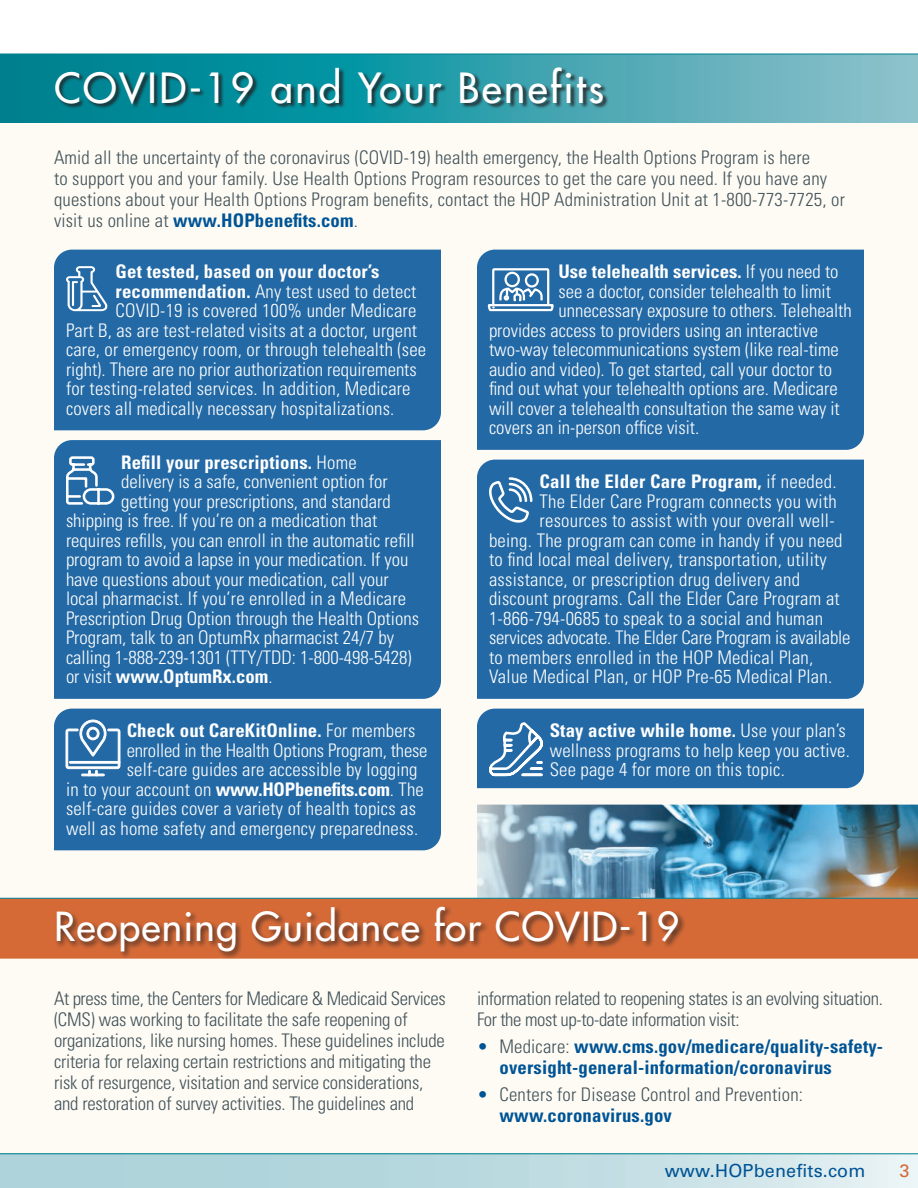
<style>
.page{position:relative;width:918px;height:1188px;background:#fff}
.page>*{position:absolute;margin:0;border:0;box-sizing:border-box;transform-origin:0 0}
.CK_A_head{font:500 40.5px "Futura Std";letter-spacing:.06em;color:#fff}
.CK_Body{font:500 39px "Futura Std";letter-spacing:.03em;color:#fff}
.box_text_1{font:300 condensed 18.75px/19.5px "Univers LT Std";color:#fff}
.CK_Body-2{font:300 condensed 18.75px/21px "Univers LT Std";letter-spacing:-.01em;color:#425159}
.CK_Body-3{font:300 condensed 18.75px/21px "Univers LT Std";letter-spacing:.01em;color:#425159}
.box_text_1-2{font:700 condensed 18.75px "Univers LT Std";letter-spacing:.01em;color:#fff}
.t1{font:700 condensed 18.75px/21px "Univers LT Std";letter-spacing:.01em;color:#005495}
.CK_Body-4{font:18px "Univers LT Std";letter-spacing:.01em;color:#005495}
.t2{font:18px "Univers LT Std";color:#d56a37}
.s1{font-weight:700;color:#005495}
.s2{font-weight:700}
.s3{font-weight:300}
.s4{font-weight:300;font-size:18.6px}
.s5{font-weight:300;color:#425159}
.s6{font-size:18.6px;color:#005495}
</style>
<div class="page">
<div style="left:0;top:121px;width:918px;height:1049px;background:#fdfbf4"></div>
<div style="left:0;top:898px;width:918px;height:61px;background:#d56a37"></div>
<svg style="left:0;top:55px;width:918px;height:67px;background:#44a4b1"></svg>
<div style="left:55px;top:67px;width:554px;height:43px;background:#231f20;opacity:.85"></div>
<img style="left:477px;top:805px;width:441px;height:93px">
<hr style="left:0;top:898px;width:918px;height:1px;background:#007f8d">
<div style="left:54px;top:250px;width:387px;height:180px;background:#2369a5"></div>
<div style="left:54px;top:440px;width:387px;height:259px;background:#2369a5"></div>
<div style="left:54px;top:709px;width:387px;height:141px;background:#2369a5"></div>
<svg style="left:66px;top:266px;width:42px;height:45px"></svg>
<svg style="left:65px;top:455px;width:51px;height:51px"></svg>
<svg style="left:65px;top:719px;width:56px;height:57px"></svg>
<div style="left:477px;top:250px;width:387px;height:200px;background:#2369a5"></div>
<div style="left:477px;top:460px;width:387px;height:239px;background:#2369a5"></div>
<svg style="left:487px;top:267px;width:68px;height:46px"></svg>
<svg style="left:488px;top:476px;width:46px;height:64px;background:#4b84b5"></svg>
<div style="left:477px;top:709px;width:387px;height:79px;background:#2369a5"></div>
<div style="left:55px;top:905px;width:631px;height:54px;background:#231f20;opacity:.75"></div>
<div style="left:0;top:1154px;width:918px;height:34px;background:linear-gradient(to right,#a2cdd4,#dcecef)"></div>
<hr style="left:0;top:54px;width:918px;height:1px;background:#007f8d">
<hr style="left:0;top:1153px;width:918px;height:1px;background:#007f8d">
<p class="CK_A_head" style="left:54px;top:63px;width:551px">COVID-19 and Your Benefits</p>
<p class="CK_Body-3" style="left:54px;top:147px;width:792px">Amid all the uncertainty of the coronavirus (COVID-19) health emergency, the Health Options Program is here<br>to support you and your family. Use Health Options Program resources to get the care you need. If you have any questions about your Health Options Program benefits, contact the HOP Administration Unit at 1-800-773-7725, or visit us online at <span class="s1">www.HOPbenefits.com</span>.</p>
<p class="box_text_1-2" style="left:116px;top:260px;width:265px">Get tested, based on your doctor’s</p>
<p class="box_text_1" style="left:116px;top:281px;width:302px"><span class="s2">recommendation.</span> Any test used to detect</p>
<p class="box_text_1" style="left:116px;top:301px;width:302px">COVID-19 is covered 100% under Medicare</p>
<p class="box_text_1" style="left:66px;top:320px;width:353px">Part B, as are test-related visits at a doctor, urgent</p>
<p class="box_text_1" style="left:66px;top:340px;width:362px">care, or emergency room, or through telehealth (see</p>
<p class="box_text_1" style="left:66px;top:359px;width:352px">right). There are no prior authorization requirements</p>
<p class="box_text_1" style="left:66px;top:379px;width:346px">for testing-related services. In addition, Medicare</p>
<p class="box_text_1" style="left:66px;top:398px;width:330px">covers all medically necessary hospitalizations.</p>
<p class="box_text_1-2" style="left:121px;top:451px;width:237px">Refill your prescriptions. <span class="s3">Home</span></p>
<p class="box_text_1" style="left:121px;top:472px;width:268px">delivery is a safe, convenient option for</p>
<p class="box_text_1" style="left:121px;top:491px;width:271px">getting your prescriptions, and standard</p>
<p class="box_text_1" style="left:66px;top:511px;width:313px">shipping is free. If you’re on a medication that</p>
<p class="box_text_1" style="left:66px;top:530px;width:350px">requires refills, you can enroll in the automatic refill</p>
<p class="box_text_1" style="left:66px;top:550px;width:344px">program to avoid a lapse in your medication. If you</p>
<p class="box_text_1" style="left:66px;top:569px;width:324px">have questions about your medication, call your</p>
<p class="box_text_1" style="left:66px;top:589px;width:342px">local pharmacist. If you’re enrolled in a Medicare</p>
<p class="box_text_1" style="left:66px;top:608px;width:354px">Prescription Drug Option through the Health Options</p>
<p class="box_text_1" style="left:66px;top:628px;width:329px">Program, talk to an OptumRx pharmacist 24/7 by</p>
<p class="box_text_1" style="left:66px;top:647px;width:347px">calling 1-888-239-1301 (TTY/TDD: 1-800-498-5428)</p>
<p class="box_text_1-2" style="left:66px;top:665px;width:208px"><span class="s3">or visit</span> www.OptumRx.com<span class="s3">.</span></p>
<p class="box_text_1-2" style="left:127px;top:719px;width:290px">Check out CareKitOnline. <span class="s3">For members</span></p>
<p class="box_text_1" style="left:127px;top:740px;width:302px">enrolled in the Health Options Program, these</p>
<p class="box_text_1" style="left:127px;top:760px;width:292px">self-care guides are accessible by logging</p>
<p class="box_text_1" style="left:66px;top:779px;width:359px">in to your account on <span class="s2">www.HOPbenefits.com</span>. The</p>
<p class="box_text_1" style="left:66px;top:799px;width:352px">self-care guides cover a variety of health topics as</p>
<p class="box_text_1" style="left:66px;top:818px;width:354px">well as home safety and emergency preparedness.</p>
<p class="box_text_1-2" style="left:559px;top:260px;width:282px">Use telehealth services. <span class="s3">If you need to</span></p>
<p class="box_text_1" style="left:559px;top:281px;width:274px">see a doctor, consider telehealth to limit</p>
<p class="box_text_1" style="left:559px;top:301px;width:295px">unnecessary exposure to others. Telehealth</p>
<p class="box_text_1" style="left:489px;top:320px;width:331px">provides access to providers using an interactive</p>
<p class="box_text_1" style="left:489px;top:340px;width:351px">two-way telecommunications system (like real-time</p>
<p class="box_text_1" style="left:489px;top:359px;width:345px">audio and video). To get started, call your doctor to</p>
<p class="box_text_1" style="left:489px;top:379px;width:350px">find out what your telehealth options are. Medicare</p>
<p class="box_text_1" style="left:489px;top:398px;width:352px">will cover a telehealth consultation the same way it</p>
<p class="box_text_1" style="left:489px;top:418px;width:212px">covers an in-person office visit.</p>
<p class="box_text_1-2" style="left:540px;top:470px;width:299px">Call the Elder Care Program, <span class="s3">if needed.</span></p>
<p class="box_text_1" style="left:540px;top:491px;width:299px">The Elder Care Program connects you with</p>
<p class="box_text_1" style="left:540px;top:511px;width:297px">resources to assist with your overall well-</p>
<p class="box_text_1" style="left:489px;top:530px;width:355px">being. The program can come in handy if you need</p>
<p class="box_text_1" style="left:489px;top:550px;width:339px">to find local meal delivery, transportation, utility</p>
<p class="box_text_1" style="left:489px;top:569px;width:313px">assistance, or prescription drug delivery and</p>
<p class="box_text_1" style="left:489px;top:589px;width:352px">discount programs. Call the Elder Care Program at</p>
<p class="box_text_1" style="left:489px;top:608px;width:336px">1-866-794-0685 to speak to a social and human</p>
<p class="box_text_1" style="left:489px;top:628px;width:363px">services advocate. The Elder Care Program is available</p>
<p class="box_text_1" style="left:489px;top:647px;width:326px">to members enrolled in the HOP Medical Plan,</p>
<p class="box_text_1" style="left:489px;top:667px;width:345px">Value Medical Plan, or HOP Pre-65 Medical Plan.</p>
<p class="box_text_1" style="left:550px;top:721px;width:302px"><span class="s2">Stay active while home.</span> Use your plan’s wellness programs to help keep you active.<br>See page 4 for more on this topic.</p>
<p class="CK_Body" style="left:54px;top:902px;width:627px">Reopening Guidance for COVID-19</p>
<p class="CK_Body-2" style="left:54px;top:988px;width:393px">At press time, the Centers for Medicare &amp; Medicaid Services (CMS) was working to facilitate the safe reopening of organizations, like nursing homes. These guidelines include criteria for relaxing certain restrictions and mitigating the risk of resurgence, visitation and service considerations, and restoration of survey activities. The guidelines and</p>
<p class="CK_Body-2" style="left:477px;top:988px;width:407px">information related to reopening states is an evolving situation.<br>For the most up-to-date information visit:</p>
<p class="t1" style="left:500px;top:1036px;width:385px;text-indent:-22px"><span class="s4">•</span> <span class="s5">Medicare:</span> www.cms.gov/medicare/quality-safety&shy;oversight-general-information/coronavirus</p>
<p class="CK_Body-3" style="left:500px;top:1084px;width:305px;text-indent:-22px"><span class="s6">•</span> Centers for Disease Control and Prevention: <span class="s1">www.coronavirus.gov</span></p>
<p class="CK_Body-4" style="left:665px;top:1160px;width:202px">www.HOPbenefits.com</p>
<p class="t2" style="left:899px;top:1160px;width:12px">3</p>
</div>
